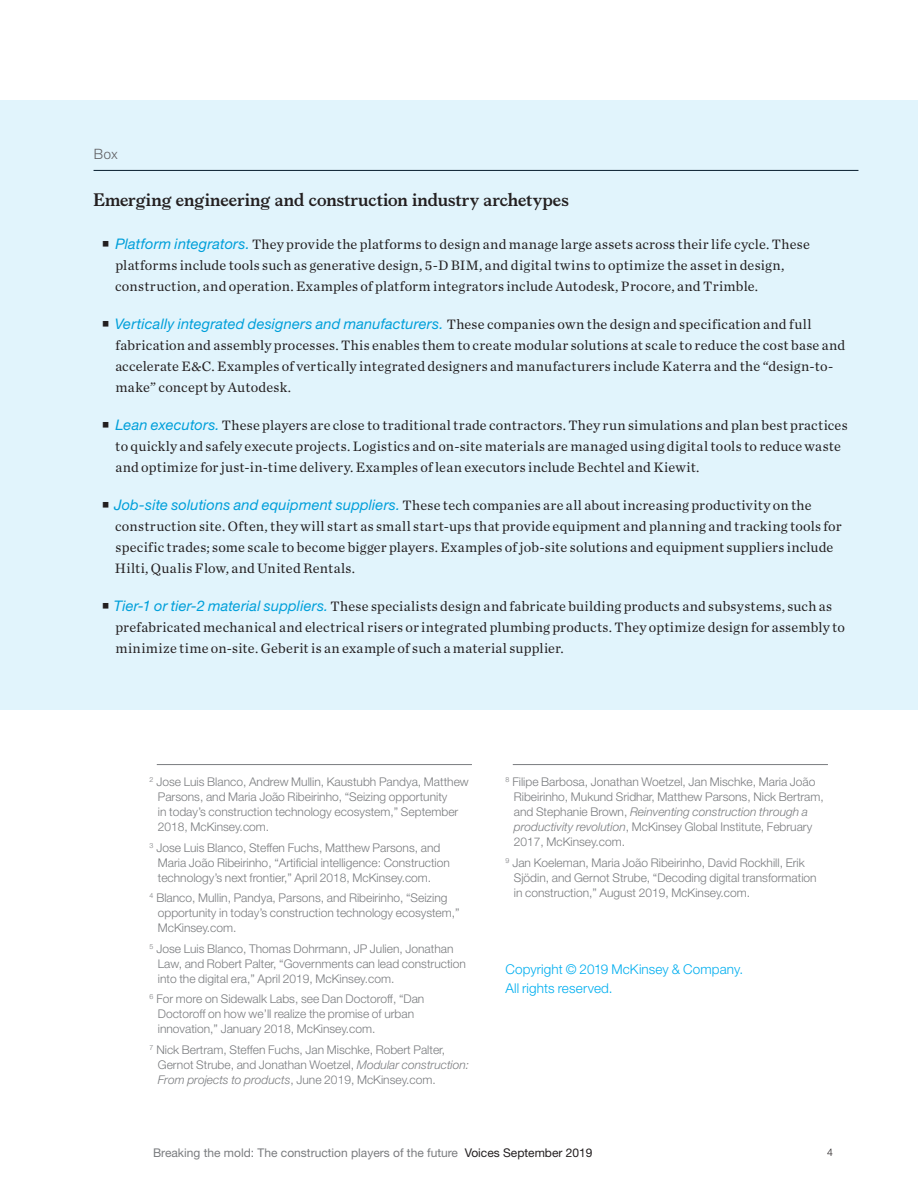
<style>
.page{position:relative;width:918px;height:1188px;background:#fff}
.page>*{position:absolute;margin:0;border:0;box-sizing:border-box;transform-origin:0 0}
.Sidebar_title{font:700 18px "Bower";color:#231f20}
.Sidebar_eyebrow{font:300 15px "Theinhardt Pan";color:#636366}
.t1{font:14.25px/21px "Chronicle Text G1";letter-spacing:.015em;color:#231f20}
.Author_bios{font:300 13.5px/19.5px "Helvetica Neue LT Std";letter-spacing:.01em;color:#00aeef}
.Footnotes{font:300 12px/15px "Helvetica Neue LT Std";color:#7a7c7f}
.Footnote_rule_above{font:300 12px/15px "Helvetica Neue LT Std";color:#7a7c7f}
.t2{font:12px "Helvetica Neue LT Std";color:#7a7c7f}
.t3{font:300 10.5px "Helvetica Neue LT Std";color:#231f20}
.s1{font-family:"Helvetica Neue LT Std";font-style:italic;font-size:14.7px;color:#009fda}
.s2{font-style:italic}
.s3{color:#231f20}
</style>
<div class="page">
<div style="left:0;top:101px;width:918px;height:609px;background:#e1f4fc"></div>
<hr style="left:94px;top:170px;width:764px;height:1px;background:#051c2c">
<hr style="left:157px;top:764px;width:315px;height:1px;background:#7a7c7f">
<hr style="left:513px;top:764px;width:315px;height:1px;background:#7a7c7f">
<p class="Sidebar_eyebrow" style="left:94px;top:143px;width:26px">Box</p>
<p class="Sidebar_title" style="left:94px;top:187px;width:477px">Emerging engineering and construction industry archetypes</p>
<p class="t1" style="left:115px;top:232px;width:696px"><span class="s1">Platform integrators.</span> They provide the platforms to design and manage large assets across their life cycle. These platforms include tools such as generative design, 5-D BIM, and digital twins to optimize the asset in design, construction, and operation. Examples of platform integrators include Autodesk, Procore, and Trimble.</p>
<p class="t1" style="left:115px;top:312px;width:732px"><span class="s1">Vertically integrated designers and manufacturers.</span> These companies own the design and specification and full fabrication and assembly processes. This enables them to create modular solutions at scale to reduce the cost base and accelerate E&amp;C. Examples of vertically integrated designers and manufacturers include Katerra and the “design-to&shy;make” concept by Autodesk.</p>
<p class="t1" style="left:115px;top:413px;width:734px"><span class="s1">Lean executors.</span> These players are close to traditional trade contractors. They run simulations and plan best practices to quickly and safely execute projects. Logistics and on-site materials are managed using digital tools to reduce waste and optimize for just-in-time delivery. Examples of lean executors include Bechtel and Kiewit.</p>
<p class="t1" style="left:114px;top:494px;width:729px"><span class="s1">Job-site solutions and equipment suppliers.</span> These tech companies are all about increasing productivity on the construction site. Often, they will start as small start-ups that provide equipment and planning and tracking tools for specific trades; some scale to become bigger players. Examples of job-site solutions and equipment suppliers include Hilti, Qualis Flow, and United Rentals.</p>
<p class="t1" style="left:114px;top:595px;width:733px"><span class="s1">Tier-1 or tier-2 material suppliers.</span> These specialists design and fabricate building products and subsystems, such as prefabricated mechanical and electrical risers or integrated plumbing products. They optimize design for assembly to minimize time on-site. Geberit is an example of such a material supplier.</p>
<p class="Footnote_rule_above" style="left:158px;top:774px;width:312px;text-indent:-9px"><sup>2</sup> Jose Luis Blanco, Andrew Mullin, Kaustubh Pandya, Matthew Parsons, and Maria João Ribeirinho, “Seizing opportunity<br>in today’s construction technology ecosystem,” September 2018, McKinsey.com.</p>
<p class="Footnotes" style="left:158px;top:840px;width:294px;text-indent:-9px"><sup>3</sup> Jose Luis Blanco, Steffen Fuchs, Matthew Parsons, and<br>Maria João Ribeirinho, “Artificial intelligence: Construction technology’s next frontier,” April 2018, McKinsey.com.</p>
<p class="Footnotes" style="left:158px;top:890px;width:303px;text-indent:-9px"><sup>4</sup> Blanco, Mullin, Pandya, Parsons, and Ribeirinho, “Seizing opportunity in today’s construction technology ecosystem,”<br>McKinsey.com.</p>
<p class="Footnotes" style="left:158px;top:941px;width:310px;text-indent:-9px"><sup>5</sup> Jose Luis Blanco, Thomas Dohrmann, JP Julien, Jonathan<br>Law, and Robert Palter, “Governments can lead construction into the digital era,” April 2019, McKinsey.com.</p>
<p class="Footnotes" style="left:158px;top:991px;width:268px;text-indent:-9px"><sup>6</sup> For more on Sidewalk Labs, see Dan Doctoroff, “Dan<br>Doctoroff on how we’ll realize the promise of urban innovation,” January 2018, McKinsey.com.</p>
<p class="Footnotes" style="left:158px;top:1042px;width:313px;text-indent:-9px"><sup>7</sup> Nick Bertram, Steffen Fuchs, Jan Mischke, Robert Palter,<br>Gernot Strube, and Jonathan Woetzel, <span class="s2">Modular construction:<br>From projects to products</span>, June 2019, McKinsey.com.</p>
<p class="Footnote_rule_above" style="left:514px;top:774px;width:312px;text-indent:-9px"><sup>8</sup> Filipe Barbosa, Jonathan Woetzel, Jan Mischke, Maria João Ribeirinho, Mukund Sridhar, Matthew Parsons, Nick Bertram, and Stephanie Brown, <span class="s2">Reinventing construction through a productivity revolution</span>, McKinsey Global Institute, February 2017, McKinsey.com.</p>
<p class="Footnotes" style="left:514px;top:855px;width:304px;text-indent:-9px"><sup>9</sup> Jan Koeleman, Maria João Ribeirinho, David Rockhill, Erik<br>Sjödin, and Gernot Strube, “Decoding digital transformation in construction,” August 2019, McKinsey.com.</p>
<p class="Author_bios" style="left:505px;top:959px;width:239px">Copyright © 2019 McKinsey &amp; Company.<br>All rights reserved.</p>
<p class="t2" style="left:153px;top:1146px;width:441px">Breaking the mold: The construction players of the future <span class="s3">Voices September 2019</span></p>
<p class="t3" style="left:827px;top:1146px;width:7px">4</p>
</div>
